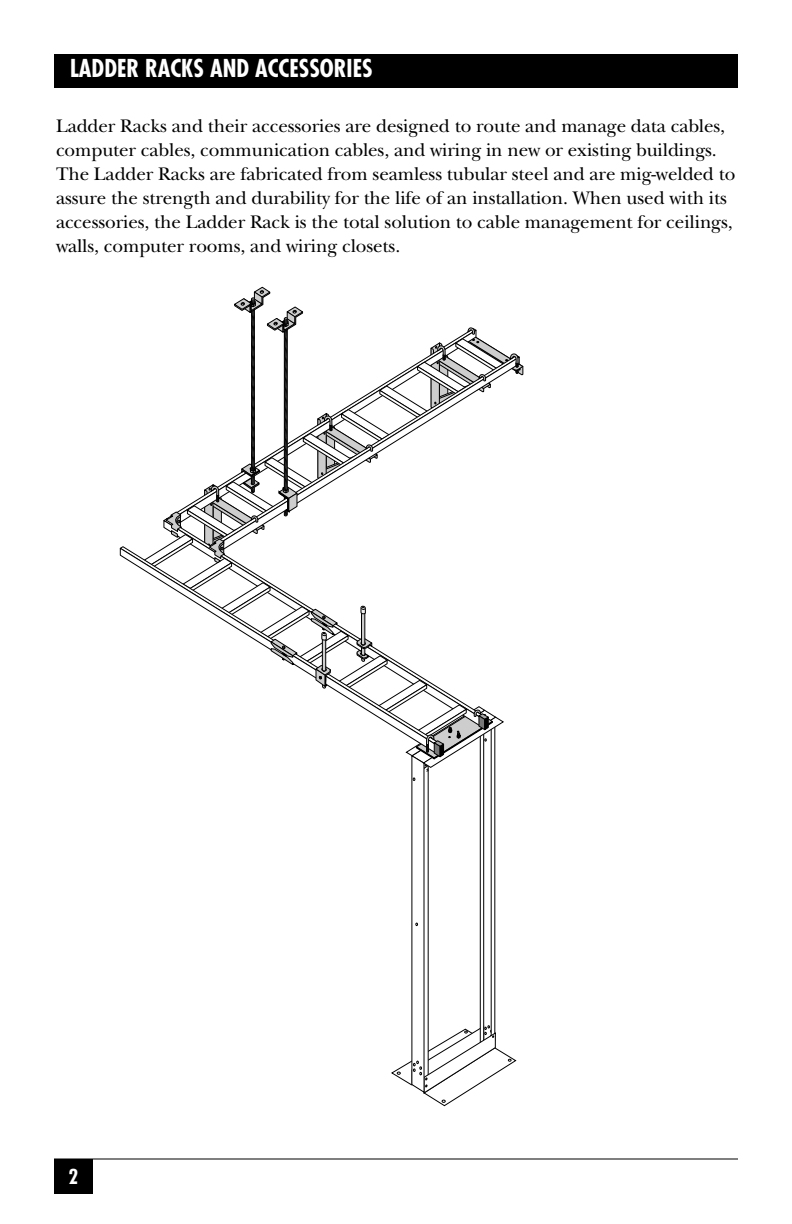
<style>
.page{position:relative;width:792px;height:1224px;background:#fff}
.page>*{position:absolute;margin:0;border:0;box-sizing:border-box;transform-origin:0 0}
.t1{font:700 condensed 24px "Futura";color:#fff}
.t2{font:700 condensed 20px "Futura";color:#fff}
.t3{font:19px/24px "New Baskerville";letter-spacing:-.005em;color:#000}
</style>
<div class="page">
<div style="left:54px;top:54px;width:684px;height:34px;background:#000"></div>
<div style="left:54px;top:1159px;width:39px;height:35px;background:#000"></div>
<svg style="left:143px;top:286px;width:381px;height:821px"></svg>
<hr style="left:54px;top:1158px;width:684px;height:2px;background:#000">
<p class="t1" style="left:70px;top:58px;width:304px">LADDER RACKS AND ACCESSORIES</p>
<p class="t3" style="left:56px;top:116px;width:681px">Ladder Racks and their accessories are designed to route and manage data cables, computer cables, communication cables, and wiring in new or existing buildings.<br>The Ladder Racks are fabricated from seamless tubular steel and are mig-welded to assure the strength and durability for the life of an installation. When used with its accessories, the Ladder Rack is the total solution to cable management for ceilings, walls, computer rooms, and wiring closets.</p>
<p class="t2" style="left:69px;top:1168px;width:11px">2</p>
</div>
